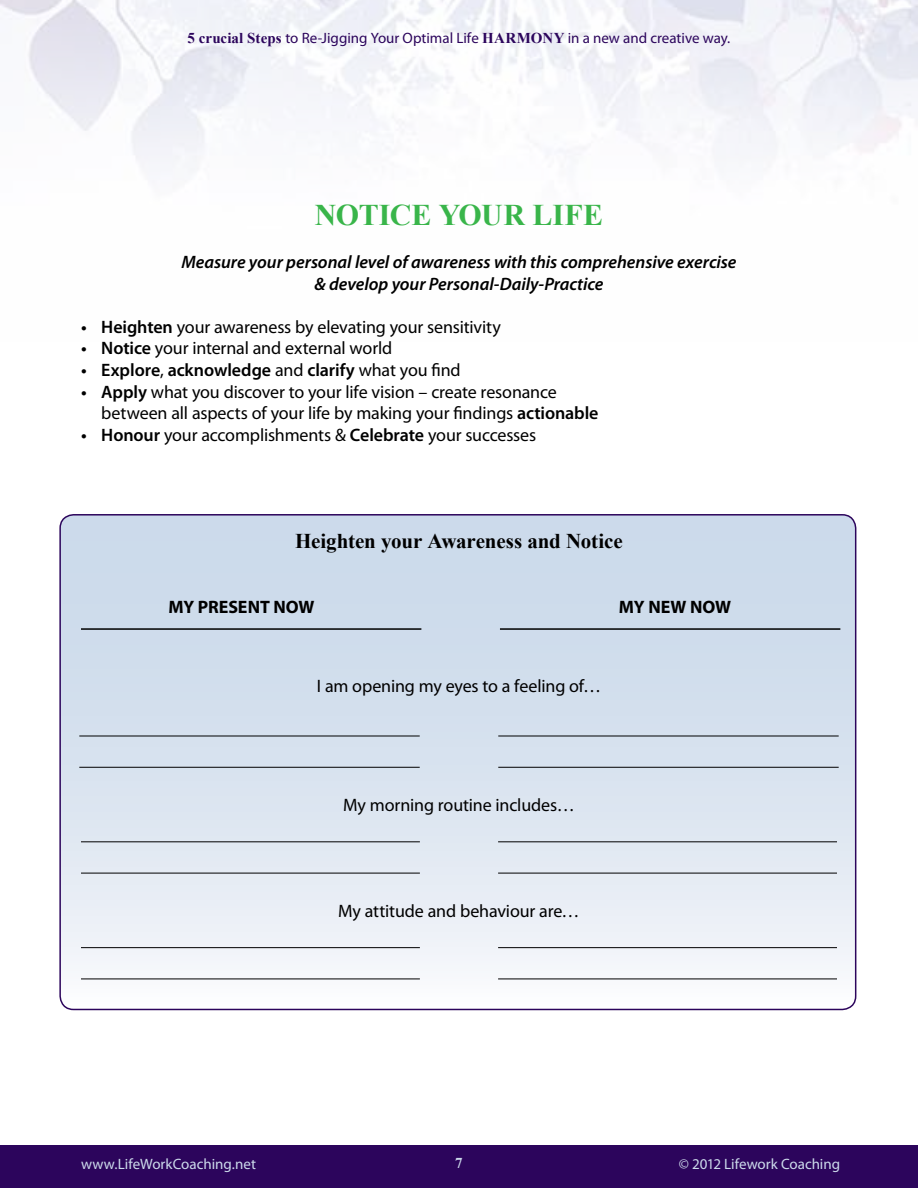
<style>
.page{position:relative;width:918px;height:1188px;background:#fff}
.page>*{position:absolute;margin:0;border:0;box-sizing:border-box;transform-origin:0 0}
.t1{font:700 30px "Times New Roman";letter-spacing:.015em;color:#39b54a}
.t2{font:700 21px "Times New Roman";letter-spacing:-.01em;color:#000}
.t3{font:18px/21.6px "Myriad Pro";letter-spacing:-.01em;color:#000}
.t4{font:italic 600 18px/21.6px "Myriad Pro";letter-spacing:-.005em;color:#000;text-align:center}
.t5{font:600 18px "Myriad Pro";letter-spacing:-.005em;color:#000}
.t6{font:700 18px "Myriad Pro";letter-spacing:-.005em;color:#000}
.t7{font:15px "Myriad Pro";color:#2c055c}
.t8{font:15px "Myriad Pro";color:#ccdaeb}
.t9{font:700 15px "Times New Roman";color:#ccdaeb}
.s1{font-family:"Times New Roman";font-weight:700}
.s2{font-weight:600}
.s3{font-weight:400}
</style>
<div class="page">
<div style="left:0;top:1145px;width:918px;height:43px;background:#2c055c"></div>
<svg style="left:61px;top:515px;width:795px;height:494px;background:#dae3ef"></svg>
<hr style="left:81px;top:628px;width:340px;height:2px;background:#000">
<hr style="left:500px;top:628px;width:340px;height:2px;background:#000">
<hr style="left:79px;top:736px;width:341px;height:1px;background:#000">
<hr style="left:79px;top:767px;width:341px;height:1px;background:#000">
<hr style="left:498px;top:736px;width:341px;height:1px;background:#000">
<hr style="left:498px;top:767px;width:341px;height:1px;background:#000">
<hr style="left:81px;top:841px;width:339px;height:1px;background:#000">
<hr style="left:81px;top:873px;width:339px;height:1px;background:#000">
<hr style="left:498px;top:841px;width:339px;height:1px;background:#000">
<hr style="left:498px;top:873px;width:339px;height:1px;background:#000">
<hr style="left:81px;top:947px;width:339px;height:1px;background:#000">
<hr style="left:81px;top:979px;width:339px;height:1px;background:#000">
<hr style="left:498px;top:947px;width:339px;height:1px;background:#000">
<hr style="left:498px;top:979px;width:339px;height:1px;background:#000">
<p class="t7" style="left:188px;top:29px;width:544px"><span class="s1">5 crucial Steps</span> to Re-Jigging Your Optimal Life <span class="s1">HARMONY</span> in a new and creative way.</p>
<h1 class="t1" style="left:315px;top:194px;width:290px">Notice Your Life</h1>
<p class="t4" style="left:181px;top:251px;width:557px">Measure your personal level of awareness with this comprehensive exercise &amp; develop your Personal-Daily-Practice</p>
<p class="t3" style="left:81px;top:316px;width:422px"><span class="s2">• Heighten</span> your awareness by elevating your sensitivity</p>
<p class="t3" style="left:81px;top:337px;width:313px"><span class="s2">• Notice</span> your internal and external world</p>
<p class="t5" style="left:81px;top:359px;width:381px">• Explore<span class="s3">,</span> acknowledge <span class="s3">and</span> clarify <span class="s3">what you find</span></p>
<p class="t3" style="left:101px;top:381px;width:499px;text-indent:-20px"><span class="s2">• Apply</span> what you discover to your life vision – create resonance between all aspects of your life by making your findings <span class="s2">actionable</span></p>
<p class="t3" style="left:81px;top:424px;width:457px"><span class="s2">• Honour</span> your accomplishments &amp; <span class="s2">Celebrate</span> your successes</p>
<p class="t2" style="left:295px;top:527px;width:329px">Heighten your Awareness and Notice</p>
<p class="t6" style="left:168px;top:595px;width:148px">MY PRESENT NOW</p>
<p class="t6" style="left:619px;top:595px;width:114px">MY NEW NOW</p>
<p class="t3" style="left:317px;top:674px;width:286px">I am opening my eyes to a feeling of…</p>
<p class="t3" style="left:343px;top:794px;width:233px">My morning routine includes…</p>
<p class="t3" style="left:338px;top:900px;width:243px">My attitude and behaviour are…</p>
<p class="t8" style="left:81px;top:1155px;width:177px">www.LifeWorkCoaching.net</p>
<p class="t9" style="left:455px;top:1152px;width:9px">7</p>
<p class="t8" style="left:679px;top:1155px;width:163px">© 2012 Lifework Coaching</p>
</div>
